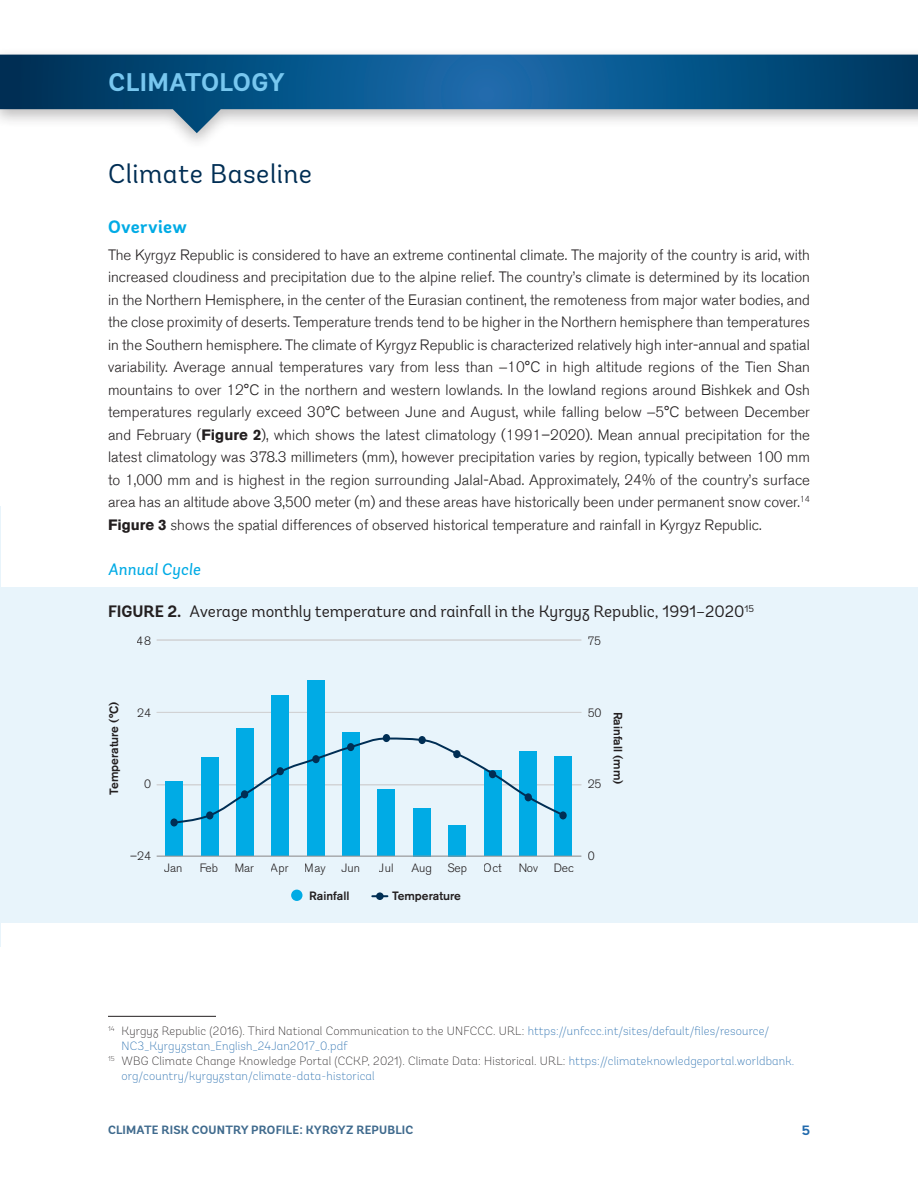
<style>
.page{position:relative;width:918px;height:1188px;background:#fff}
.page>*{position:absolute;margin:0;border:0;box-sizing:border-box;transform-origin:0 0}
.t1{font:27px "Andes";letter-spacing:.02em;color:#002e54}
.t2{font:700 25.5px "Andes";letter-spacing:.015em;color:#78c7ef}
.t3{font:700 18px "Andes";letter-spacing:.02em;color:#00abe5}
.t4{font:16.5px "Andes";color:#231f20}
.t5{font:italic 16.5px "Andes";letter-spacing:.02em;color:#00abe5}
.t6{font:300 15px/22.5px "Akzidenz Grotesk BE";color:#231f20;text-align:justify}
.t7{font:700 13.5px "Andes";color:#236bad}
.t8{font:200 12px "Andes";letter-spacing:.015em;color:#231f20}
.t9{font:200 12px "Andes";letter-spacing:.015em;color:#236bad}
.t10{font:300 12px "Akzidenz Grotesk BE";color:#231f20}
.t11{font:500 12px "Akzidenz Grotesk BE";color:#231f20}
.t12{font:700 12px "Andes";letter-spacing:.015em;color:#3f6a8d}
.s1{font-weight:700}
.s2{color:#236bad}
</style>
<div class="page">
<hr style="left:0;top:506px;width:1px;height:441px;background:#e8f4fb">
<svg style="left:0;top:55px;width:918px;height:78px"></svg>
<div style="left:0;top:587px;width:918px;height:335px;background:#e8f4fb"></div>
<hr style="left:157px;top:784px;width:424px;height:1px;background:#d1d2d4">
<hr style="left:157px;top:712px;width:424px;height:1px;background:#d1d2d4">
<hr style="left:157px;top:640px;width:424px;height:1px;background:#d1d2d4">
<div style="left:165px;top:782px;width:18px;height:74px;background:#00abe5"></div>
<div style="left:201px;top:758px;width:17px;height:98px;background:#00abe5"></div>
<div style="left:236px;top:729px;width:17px;height:127px;background:#00abe5"></div>
<div style="left:272px;top:695px;width:17px;height:161px;background:#00abe5"></div>
<div style="left:307px;top:680px;width:18px;height:176px;background:#00abe5"></div>
<div style="left:342px;top:733px;width:17px;height:123px;background:#00abe5"></div>
<div style="left:378px;top:790px;width:17px;height:66px;background:#00abe5"></div>
<div style="left:413px;top:808px;width:18px;height:48px;background:#00abe5"></div>
<div style="left:448px;top:825px;width:18px;height:31px;background:#00abe5"></div>
<div style="left:484px;top:771px;width:17px;height:85px;background:#00abe5"></div>
<div style="left:520px;top:752px;width:17px;height:104px;background:#00abe5"></div>
<div style="left:554px;top:757px;width:18px;height:99px;background:#00abe5"></div>
<svg style="left:172px;top:737px;width:394px;height:87px"></svg>
<div style="left:170px;top:818px;width:8px;height:9px;background:#002e54;border-radius:50%"></div>
<div style="left:206px;top:811px;width:7px;height:8px;background:#002e54;border-radius:50%"></div>
<div style="left:241px;top:790px;width:7px;height:8px;background:#002e54;border-radius:50%"></div>
<div style="left:277px;top:767px;width:7px;height:8px;background:#002e54;border-radius:50%"></div>
<div style="left:312px;top:755px;width:8px;height:8px;background:#002e54;border-radius:50%"></div>
<div style="left:347px;top:743px;width:7px;height:8px;background:#002e54;border-radius:50%"></div>
<div style="left:383px;top:734px;width:7px;height:8px;background:#002e54;border-radius:50%"></div>
<div style="left:418px;top:736px;width:8px;height:8px;background:#002e54;border-radius:50%"></div>
<div style="left:453px;top:750px;width:8px;height:8px;background:#002e54;border-radius:50%"></div>
<div style="left:489px;top:770px;width:7px;height:8px;background:#002e54;border-radius:50%"></div>
<div style="left:525px;top:793px;width:7px;height:8px;background:#002e54;border-radius:50%"></div>
<div style="left:559px;top:811px;width:8px;height:8px;background:#002e54;border-radius:50%"></div>
<div style="left:291px;top:890px;width:12px;height:11px;background:#00abe5;border-radius:50%"></div>
<svg style="left:372px;top:895px;width:15px;height:2px"></svg>
<div style="left:376px;top:892px;width:8px;height:8px;background:#002e54;border-radius:50%"></div>
<hr style="left:157px;top:856px;width:424px;height:1px;background:#939598">
<hr style="left:108px;top:1016px;width:108px;height:1px;background:#231f20">
<h2 class="t2" style="left:109px;top:67px;width:178px">CLIMATOLOGY</h2>
<h1 class="t1" style="left:108px;top:158px;width:206px">Climate Baseline</h1>
<p class="t3" style="left:108px;top:216px;width:81px">Overview</p>
<p class="t6" style="left:108px;top:244px;width:704px">The Kyrgyz Republic is considered to have an extreme continental climate. The majority of the country is arid, with increased cloudiness and precipitation due to the alpine relief. The country’s climate is determined by its location in the Northern Hemisphere, in the center of the Eurasian continent, the remoteness from major water bodies, and the close proximity of deserts. Temperature trends tend to be higher in the Northern hemisphere than temperatures in the Southern hemisphere. The climate of Kyrgyz Republic is characterized relatively high inter-annual and spatial variability. Average annual temperatures vary from less than −10°C in high altitude regions of the Tien Shan mountains to over 12°C in the northern and western lowlands. In the lowland regions around Bishkek and Osh temperatures regularly exceed 30°C between June and August, while falling below −5°C between December and February (<span class="s1">Figure 2</span>), which shows the latest climatology (1991–2020). Mean annual precipitation for the latest climatology was 378.3 millimeters (mm), however precipitation varies by region, typically between 100 mm to 1,000 mm and is highest in the region surrounding Jalal-Abad. Approximately, 24% of the country’s surface area has an altitude above 3,500 meter (m) and these areas have historically been under permanent snow cover.<sup>14<br></sup><span class="s1">Figure 3</span> shows the spatial differences of observed historical temperature and rainfall in Kyrgyz Republic.</p>
<p class="t5" style="left:108px;top:559px;width:94px">Annual Cycle</p>
<p class="t4" style="left:108px;top:602px;width:648px"><span class="s1">FIGURE 2.</span> Average monthly temperature and rainfall in the Kyrgyz Republic, 1991–2020<sup>15</sup></p>
<p class="t10" style="left:137px;top:634px;width:16px">48</p>
<p class="t10" style="left:588px;top:634px;width:15px">75</p>
<p class="t11" style="left:107px;top:795px;width:95px;rotate:-90deg">Temperature (°C)</p>
<p class="t11" style="left:626px;top:712px;width:75px;rotate:90deg">Rainfall (mm)</p>
<p class="t10" style="left:137px;top:706px;width:15px">24</p>
<p class="t10" style="left:588px;top:706px;width:15px">50</p>
<p class="t10" style="left:144px;top:778px;width:8px">0</p>
<p class="t10" style="left:588px;top:778px;width:15px">25</p>
<p class="t10" style="left:130px;top:849px;width:22px">–24</p>
<p class="t10" style="left:164px;top:861px;width:20px">Jan</p>
<p class="t10" style="left:199px;top:861px;width:20px">Feb</p>
<p class="t10" style="left:235px;top:861px;width:21px">Mar</p>
<p class="t10" style="left:271px;top:861px;width:19px">Apr</p>
<p class="t10" style="left:305px;top:861px;width:22px">May</p>
<p class="t10" style="left:342px;top:861px;width:20px">Jun</p>
<p class="t10" style="left:379px;top:861px;width:16px">Jul</p>
<p class="t10" style="left:411px;top:861px;width:22px">Aug</p>
<p class="t10" style="left:447px;top:861px;width:21px">Sep</p>
<p class="t10" style="left:484px;top:861px;width:19px">Oct</p>
<p class="t10" style="left:518px;top:861px;width:21px">Nov</p>
<p class="t10" style="left:554px;top:861px;width:22px">Dec</p>
<p class="t11" style="left:309px;top:888px;width:42px">Rainfall</p>
<p class="t11" style="left:392px;top:888px;width:70px">Temperature</p>
<p class="t10" style="left:588px;top:849px;width:8px">0</p>
<p class="t8" style="left:108px;top:1023px;width:663px"><sup>14</sup> Kyrgyz Republic (2016). Third National Communication to the UNFCCC. URL: <span class="s2">https://unfccc.int/sites/default/files/resource/</span></p>
<p class="t9" style="left:122px;top:1038px;width:228px">NC3_Kyrgyzstan_English_24Jan2017_0.pdf</p>
<p class="t8" style="left:108px;top:1053px;width:688px"><sup>15</sup> WBG Climate Change Knowledge Portal (CCKP, 2021). Climate Data: Historical. URL: <span class="s2">https://climateknowledgeportal.worldbank.</span></p>
<p class="t9" style="left:122px;top:1068px;width:255px">org/country/kyrgyzstan/climate-data-historical</p>
<p class="t12" style="left:108px;top:1122px;width:307px">CLIMATE RISK COUNTRY PROFILE: KYRGYZ REPUBLIC</p>
<p class="t7" style="left:802px;top:1122px;width:10px">5</p>
</div>
